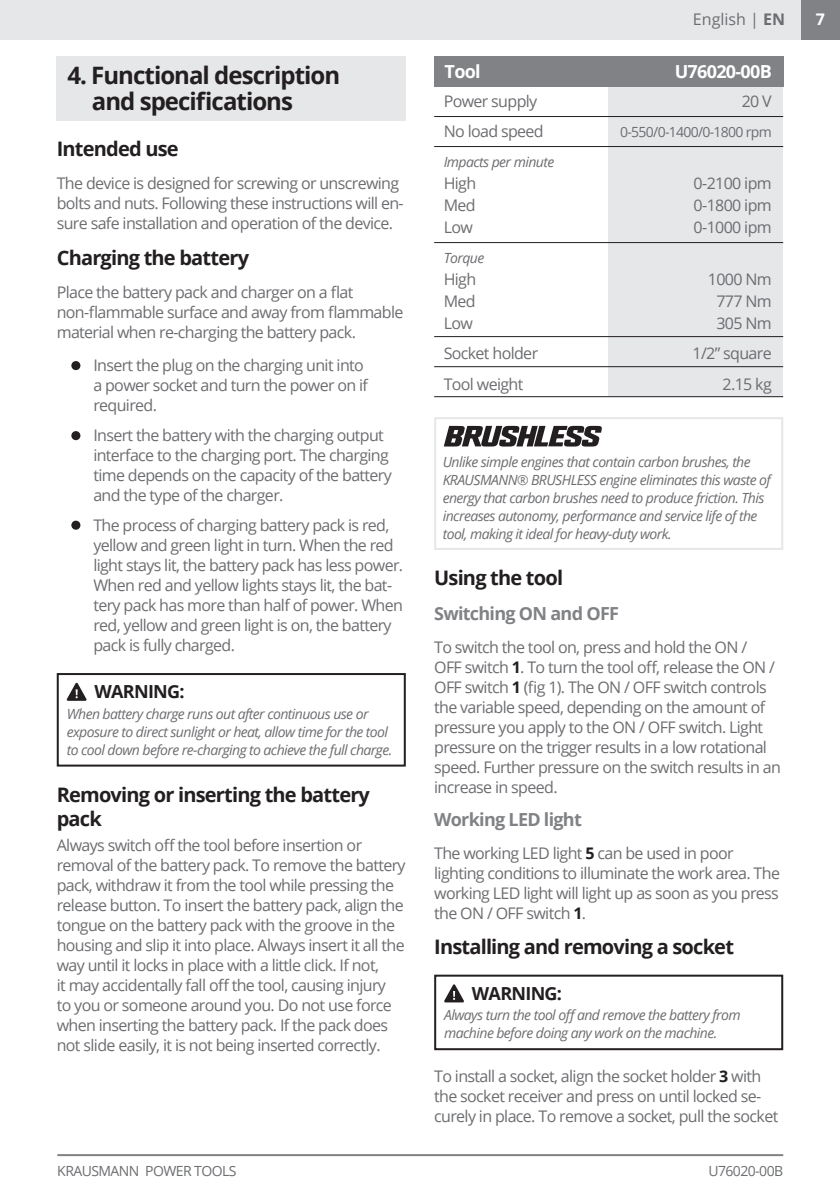
<style>
.page{position:relative;width:840px;height:1191px;background:#fff}
.page>*{position:absolute;margin:0;border:0;box-sizing:border-box;transform-origin:0 0}
.t1{font:700 24px/26px "Open Sans";letter-spacing:-.04em;color:#231f20}
.t2{font:700 20px/24px "Open Sans";letter-spacing:-.04em;color:#231f20}
.t3{font:700 18px "Open Sans";letter-spacing:-.04em;color:#808285}
.t4{font:700 18px "Open Sans";letter-spacing:-.04em;color:#231f20}
.t5{font:700 18px "Open Sans";letter-spacing:-.04em;color:#fff}
.t6{font:16px/20px "Open Sans";letter-spacing:-.04em;color:#6c6d70}
.t7{font:16px "Open Sans";color:#6c6d70}
.t8{font:700 16px "Open Sans";color:#fff}
.t9{font:italic 14px/18px "Open Sans";letter-spacing:-.04em;color:#6c6d70}
.t10{font:14px "Open Sans";letter-spacing:-.04em;color:#6c6d70}
.s1{font-weight:700}
.s2{font-weight:700;color:#231f20}
</style>
<div class="page">
<div style="left:800px;top:0;width:39px;height:40px;background:#808285"></div>
<hr style="left:57px;top:1154px;width:725px;height:2px;background:#808285">
<div style="left:57px;top:57px;width:348px;height:64px;background:#e6e7e9"></div>
<div style="left:71px;top:361px;width:9px;height:9px;background:#231f20;border-radius:50%"></div>
<div style="left:71px;top:431px;width:9px;height:9px;background:#231f20;border-radius:50%"></div>
<div style="left:71px;top:520px;width:9px;height:10px;background:#231f20;border-radius:50%"></div>
<div style="left:57px;top:673px;width:348px;height:93px;border:2px solid #231f20"></div>
<svg style="left:66px;top:682px;width:21px;height:19px"></svg>
<div style="left:608px;top:87px;width:174px;height:309px;background:#e6e7e9"></div>
<div style="left:434px;top:57px;width:348px;height:30px;background:#808285"></div>
<hr style="left:434px;top:116px;width:348px;height:1px;background:#231f20">
<hr style="left:434px;top:146px;width:348px;height:1px;background:#231f20">
<hr style="left:434px;top:336px;width:348px;height:1px;background:#231f20">
<hr style="left:434px;top:366px;width:348px;height:1px;background:#231f20">
<hr style="left:434px;top:242px;width:348px;height:1px;background:#231f20">
<hr style="left:434px;top:396px;width:348px;height:1px;background:#231f20">
<div style="left:434px;top:417px;width:348px;height:133px;border:2px solid #e6e7e9"></div>
<svg style="left:444px;top:426px;width:157px;height:20px"></svg>
<div style="left:434px;top:974px;width:348px;height:76px;border:2px solid #231f20"></div>
<svg style="left:444px;top:984px;width:20px;height:18px"></svg>
<div style="left:0;top:0;width:800px;height:40px;background:#e6e7e9"></div>
<h1 class="t1" style="left:92px;top:62px;width:250px;text-indent:-24px">4. Functional description and specifications</h1>
<p class="t2" style="left:57px;top:136px;width:123px">Intended use</p>
<p class="t6" style="left:57px;top:173px;width:348px">The device is designed for screwing or unscrewing bolts and nuts. Following these instructions will en&shy;sure safe installation and operation of the device.</p>
<p class="t2" style="left:57px;top:245px;width:194px">Charging the battery</p>
<p class="t6" style="left:57px;top:281px;width:348px">Place the battery pack and charger on a flat non-flammable surface and away from flammable material when re-charging the battery pack.</p>
<p class="t6" style="left:93px;top:355px;width:276px">Insert the plug on the charging unit into a power socket and turn the power on if required.</p>
<p class="t6" style="left:93px;top:425px;width:300px">Insert the battery with the charging output interface to the charging port. The charging time depends on the capacity of the battery and the type of the charger.</p>
<p class="t6" style="left:93px;top:515px;width:311px">The process of charging battery pack is red, yellow and green light in turn. When the red light stays lit, the battery pack has less power.<br>When red and yellow lights stays lit, the bat&shy;tery pack has more than half of power. When red, yellow and green light is on, the battery pack is fully charged.</p>
<p class="t4" style="left:94px;top:679px;width:92px">WARNING:</p>
<p class="t9" style="left:67px;top:704px;width:327px">When battery charge runs out after continuous use or exposure to direct sunlight or heat, allow time for the tool to cool down before re-charging to achieve the full charge.</p>
<p class="t2" style="left:57px;top:782px;width:314px">Removing or inserting the battery pack</p>
<p class="t6" style="left:57px;top:835px;width:350px">Always switch off the tool before insertion or removal of the battery pack. To remove the battery pack, withdraw it from the tool while pressing the release button. To insert the battery pack, align the tongue on the battery pack with the groove in the housing and slip it into place. Always insert it all the way until it locks in place with a little click. If not,<br>it may accidentally fall off the tool, causing injury<br>to you or someone around you. Do not use force when inserting the battery pack. If the pack does not slide easily, it is not being inserted correctly.</p>
<p class="t7" style="left:692px;top:8px;width:94px">English | <span class="s1">EN</span></p>
<p class="t5" style="left:444px;top:59px;width:38px">Tool</p>
<p class="t5" style="left:674px;top:59px;width:98px">U76020-00B</p>
<p class="t6" style="left:443px;top:86px;width:101px;line-height:30px">Power supply<br>No load speed</p>
<p class="t9" style="left:443px;top:153px;width:112px">Impacts per minute</p>
<p class="t6" style="left:443px;top:172px;width:34px;line-height:22px;text-align:justify">High Med Low</p>
<p class="t9" style="left:443px;top:249px;width:42px">Torque</p>
<p class="t6" style="left:443px;top:268px;width:34px;line-height:22px;text-align:justify">High Med Low</p>
<p class="t6" style="left:443px;top:338px;width:96px;line-height:30px">Socket holder<br>Tool weight</p>
<p class="t6" style="left:741px;top:91px;width:32px">20 V</p>
<p class="t10" style="left:619px;top:123px;width:153px">0-550/0-1400/0-1800 rpm</p>
<p class="t6" style="left:693px;top:172px;width:80px;line-height:22px;text-align:justify">0-2100 ipm 0-1800 ipm 0-1000 ipm</p>
<p class="t6" style="left:707px;top:268px;width:65px;line-height:22px;text-align:center">1000 Nm<br>777 Nm<br>305 Nm</p>
<p class="t6" style="left:692px;top:338px;width:81px;line-height:30px;text-align:right">1/2” square<br>2.15 kg</p>
<p class="t9" style="left:442px;top:453px;width:329px">Unlike simple engines that contain carbon brushes, the KRAUSMANN® BRUSHLESS engine eliminates this waste of energy that carbon brushes need to produce friction. This increases autonomy, performance and service life of the tool, making it ideal for heavy-duty work.</p>
<p class="t2" style="left:434px;top:565px;width:130px">Using the tool</p>
<p class="t3" style="left:434px;top:600px;width:186px">Switching ON and OFF</p>
<p class="t6" style="left:434px;top:636px;width:348px">To switch the tool on, press and hold the ON /<br>OFF switch <span class="s2">1</span>. To turn the tool off, release the ON / OFF switch <span class="s2">1</span> (fig 1). The ON / OFF switch controls the variable speed, depending on the amount of pressure you apply to the ON / OFF switch. Light pressure on the trigger results in a low rotational speed. Further pressure on the switch results in an increase in speed.</p>
<p class="t3" style="left:434px;top:807px;width:149px">Working LED light</p>
<p class="t6" style="left:434px;top:843px;width:347px">The working LED light <span class="s2">5</span> can be used in poor lighting conditions to illuminate the work area. The working LED light will light up as soon as you press the ON / OFF switch <span class="s2">1</span>.</p>
<p class="t2" style="left:434px;top:934px;width:301px">Installing and removing a socket</p>
<p class="t4" style="left:471px;top:980px;width:92px">WARNING:</p>
<p class="t9" style="left:444px;top:1006px;width:298px">Always turn the tool off and remove the battery from machine before doing any work on the machine.</p>
<p class="t6" style="left:434px;top:1066px;width:345px">To install a socket, align the socket holder <span class="s2">3</span> with the socket receiver and press on until locked se&shy;curely in place. To remove a socket, pull the socket</p>
<p class="t10" style="left:57px;top:1161px;width:181px">KRAUSMANN POWER TOOLS</p>
<p class="t10" style="left:708px;top:1161px;width:76px">U76020-00B</p>
<p class="t8" style="left:815px;top:8px;width:11px">7</p>
</div>
